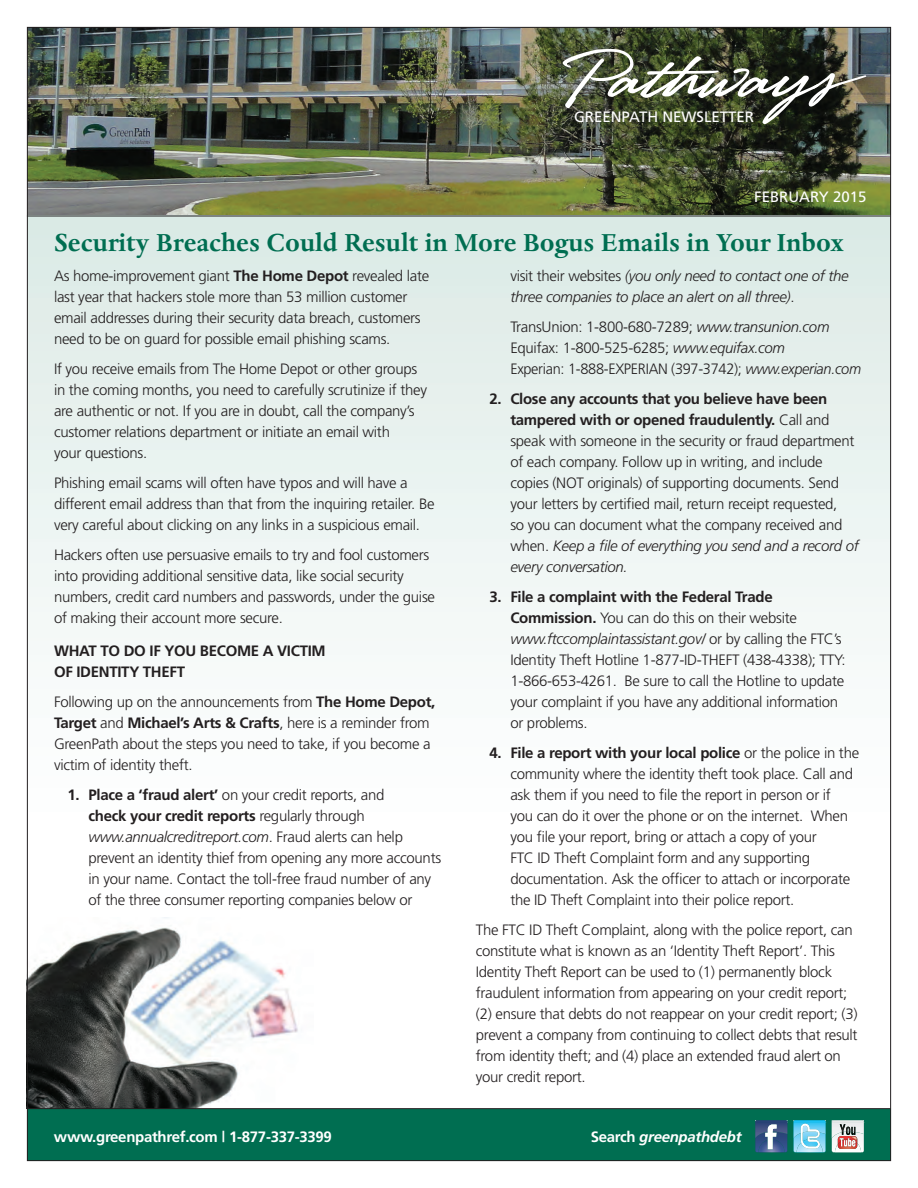
<style>
.page{position:relative;width:918px;height:1188px;background:#fff}
.page>*{position:absolute;margin:0;border:0;box-sizing:border-box;transform-origin:0 0}
.main_text{font:700 28.5px "Dante";color:#006e51}
.main_text-2{font:300 15px/21px "Frutiger";letter-spacing:-.02em;color:#231f20}
.main_text-3{font:italic 300 15px/21px "Frutiger";letter-spacing:-.02em;color:#231f20}
.main_text-4{font:700 15px/21px "Frutiger";letter-spacing:-.02em;color:#231f20}
.main_text-5{font:700 15px "Frutiger";letter-spacing:-.02em;color:#fff}
.issue_info{font:15px "Frutiger";color:#fff}
.main_text-6{font:italic 700 15px "Frutiger";letter-spacing:-.02em;color:#fff}
.s1{font-weight:700}
.s2{font-style:italic}
.s3{font-style:normal}
</style>
<div class="page">
<img style="left:29px;top:927px;width:269px;height:181px">
<img style="left:29px;top:29px;width:860px;height:187px">
<div style="left:27px;top:216px;width:863px;height:615px;background:linear-gradient(to bottom,#dbeae5,#fff)"></div>
<div style="left:27px;top:1109px;width:864px;height:52px;background:#006e51"></div>
<svg style="left:755px;top:1120px;width:32px;height:33px"></svg>
<svg style="left:793px;top:1120px;width:33px;height:33px"></svg>
<svg style="left:832px;top:1120px;width:32px;height:33px"></svg>
<hr style="left:27px;top:216px;width:863px;height:1px;background:#231f20">
<hr style="left:28px;top:1108px;width:863px;height:1px;background:#231f20">
<svg style="left:563px;top:49px;width:303px;height:75px;background:#575d4c"></svg>
<p class="issue_info" style="left:574px;top:108px;width:182px">GREENPATH NEWSLETTER</p>
<p class="issue_info" style="left:754px;top:188px;width:114px">FEBRUARY 2015</p>
<p class="main_text" style="left:54px;top:227px;width:792px">Security Breaches Could Result in More Bogus Emails in Your Inbox</p>
<p class="main_text-2" style="left:54px;top:265px;width:377px">As home-improvement giant <span class="s1">The Home Depot</span> revealed late last year that hackers stole more than 53 million customer email addresses during their security data breach, customers need to be on guard for possible email phishing scams.</p>
<p class="main_text-2" style="left:54px;top:358px;width:375px">If you receive emails from The Home Depot or other groups in the coming months, you need to carefully scrutinize if they are authentic or not. If you are in doubt, call the company’s customer relations department or initiate an email with<br>your questions.</p>
<p class="main_text-2" style="left:54px;top:472px;width:382px">Phishing email scams will often have typos and will have a different email address than that from the inquiring retailer. Be very careful about clicking on any links in a suspicious email.</p>
<p class="main_text-2" style="left:54px;top:544px;width:383px">Hackers often use persuasive emails to try and fool customers into providing additional sensitive data, like social security numbers, credit card numbers and passwords, under the guise of making their account more secure.</p>
<p class="main_text-4" style="left:54px;top:640px;width:273px">WHAT TO DO IF YOU BECOME A VICTIM<br>OF IDENTITY THEFT</p>
<p class="main_text-2" style="left:54px;top:691px;width:383px">Following up on the announcements from <span class="s1">The Home Depot, Target</span> and <span class="s1">Michael’s Arts &amp; Crafts</span>, here is a reminder from GreenPath about the steps you need to take, if you become a victim of identity theft.</p>
<p class="main_text-2" style="left:88px;top:784px;width:354px;text-indent:-21px"><span class="s1">1. Place a ‘fraud alert’</span> on your credit reports, and<br><span class="s1">check your credit reports</span> regularly through <span class="s2">www.annualcreditreport.com</span>. Fraud alerts can help prevent an identity thief from opening any more accounts in your name. Contact the toll-free fraud number of any of the three consumer reporting companies below or</p>
<p class="main_text-3" style="left:510px;top:265px;width:340px"><span class="s3">visit their websites</span> (you only need to contact one of the three companies to place an alert on all three)<span class="s3">.</span></p>
<p class="main_text-2" style="left:510px;top:316px;width:352px">TransUnion: 1-800-680-7289; <span class="s2">www.transunion.com<br></span>Equifax: 1-800-525-6285; <span class="s2">www.equifax.com<br></span>Experian: 1-888-EXPERIAN (397-3742); <span class="s2">www.experian.com</span></p>
<p class="main_text-2" style="left:510px;top:388px;width:350px;text-indent:-21px"><span class="s1">2. Close any accounts that you believe have been tampered with or opened fraudulently.</span> Call and speak with someone in the security or fraud department of each company. Follow up in writing, and include copies (NOT originals) of supporting documents. Send your letters by certified mail, return receipt requested,<br>so you can document what the company received and when. <span class="s2">Keep a file of everything you send and a record of every conversation.</span></p>
<p class="main_text-2" style="left:510px;top:586px;width:337px;text-indent:-21px"><span class="s1">3. File a complaint with the Federal Trade Commission.</span> You can do this on their website <span class="s2">www.ftccomplaintassistant.gov/</span> or by calling the FTC’s Identity Theft Hotline 1-877-ID-THEFT (438-4338); TTY:<br>1-866-653-4261. Be sure to call the Hotline to update your complaint if you have any additional information or problems.</p>
<p class="main_text-2" style="left:510px;top:742px;width:350px;text-indent:-21px"><span class="s1">4. File a report with your local police</span> or the police in the community where the identity theft took place. Call and ask them if you need to file the report in person or if<br>you can do it over the phone or on the internet. When you file your report, bring or attach a copy of your<br>FTC ID Theft Complaint form and any supporting documentation. Ask the officer to attach or incorporate the ID Theft Complaint into their police report.</p>
<p class="main_text-2" style="left:476px;top:919px;width:383px">The FTC ID Theft Complaint, along with the police report, can constitute what is known as an ‘Identity Theft Report’. This Identity Theft Report can be used to (1) permanently block fraudulent information from appearing on your credit report; (2) ensure that debts do not reappear on your credit report; (3) prevent a company from continuing to collect debts that result from identity theft; and (4) place an extended fraud alert on your credit report.</p>
<p class="main_text-5" style="left:54px;top:1128px;width:279px">www.greenpathref.com | 1-877-337-3399</p>
<p class="main_text-6" style="left:591px;top:1128px;width:152px"><span class="s3">Search</span> greenpathdebt</p>
</div>
